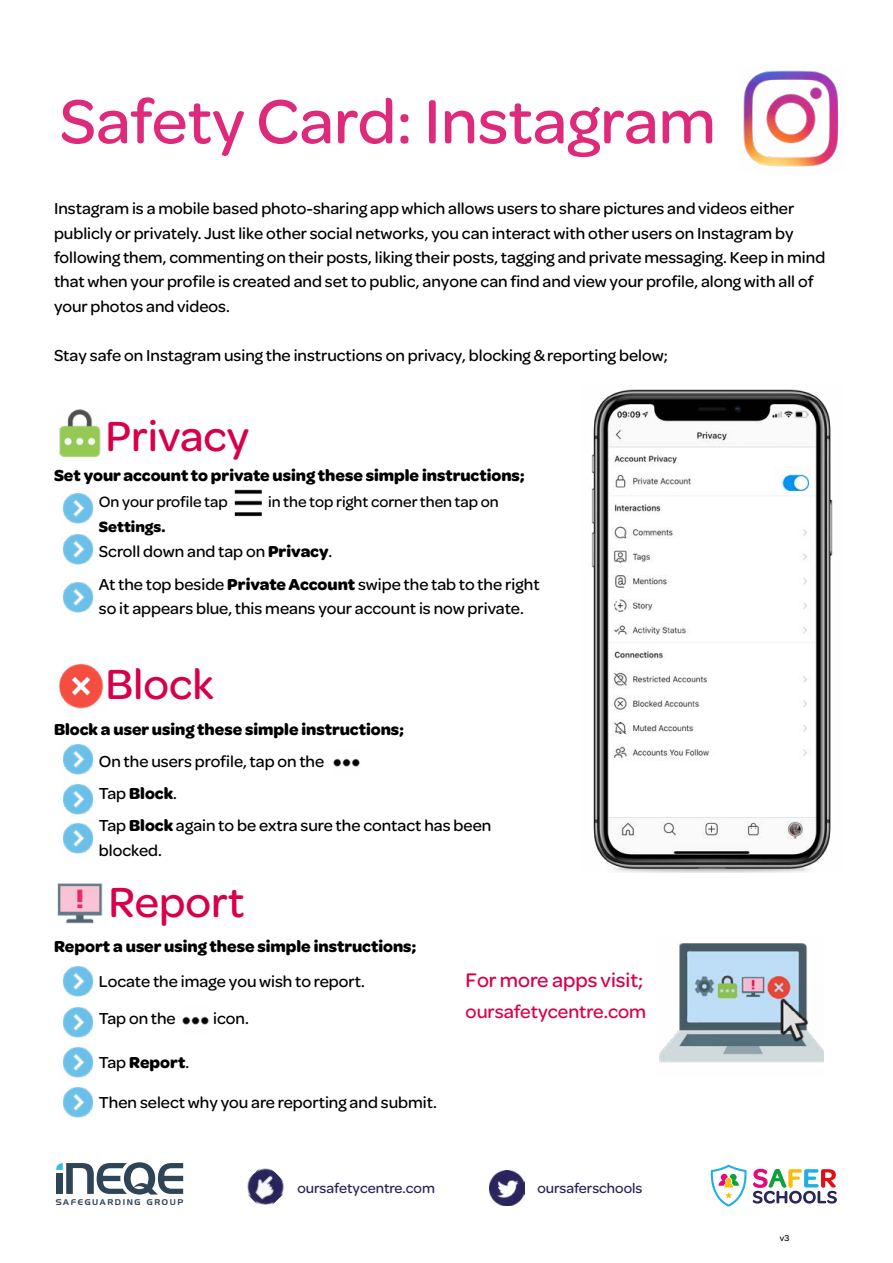
<style>
.page{position:relative;width:893px;height:1263px;background:#fff}
.page>*{position:absolute;margin:0;border:0;box-sizing:border-box;transform-origin:0 0}
.t1{font:500 66px "Omnes";color:#dd2a7b}
.t2{font:500 45px "Omnes";color:#d7004c}
.t3{font:500 21px "Omnes";color:#d7004c}
.t4{font:500 19.5px "Omnes";color:#d7004c}
.t5{font:500 16.95px/24.5px "Omnes";color:#000}
.t6{font:700 16.95px "Omnes";color:#000}
.t7{font:500 15.9px "Omnes";color:#000}
.t8{font:700 15.9px "Omnes";color:#000}
.t9{font:500 14.85px "Omnes";color:#29235c}
.t10{font:500 9px "Omnes";color:#000}
.t11{font:8.1px "Handel Gothic";letter-spacing:.2em;color:#334458}
.s1{font-weight:700}
.s2{font-weight:500}
</style>
<div class="page">
<img style="left:743px;top:70px;width:95px;height:97px">
<img style="left:63px;top:493px;width:31px;height:31px">
<img style="left:63px;top:534px;width:31px;height:31px">
<img style="left:63px;top:582px;width:31px;height:31px">
<img style="left:63px;top:744px;width:31px;height:31px">
<img style="left:63px;top:784px;width:31px;height:31px">
<img style="left:63px;top:823px;width:31px;height:31px">
<img style="left:63px;top:966px;width:31px;height:31px">
<img style="left:63px;top:1007px;width:31px;height:31px">
<img style="left:63px;top:1047px;width:31px;height:31px">
<img style="left:63px;top:1087px;width:31px;height:31px">
<img style="left:59px;top:410px;width:42px;height:47px">
<img style="left:58px;top:664px;width:46px;height:45px">
<img style="left:57px;top:883px;width:46px;height:41px">
<img style="left:659px;top:943px;width:164px;height:120px">
<img style="left:759px;top:986px;width:64px;height:56px">
<img style="left:591px;top:389px;width:242px;height:484px">
<img style="left:182px;top:1016px;width:27px;height:9px">
<svg style="left:753px;top:1169px;width:84px;height:34px"></svg>
<svg style="left:711px;top:1165px;width:36px;height:41px"></svg>
<svg style="left:56px;top:1162px;width:127px;height:32px"></svg>
<img style="left:247px;top:1168px;width:37px;height:37px">
<img style="left:490px;top:1170px;width:35px;height:36px">
<img style="left:333px;top:758px;width:27px;height:9px">
<img style="left:234px;top:489px;width:28px;height:28px">
<h1 class="t1" style="left:60px;top:76px;width:658px">Safety Card: Instagram</h1>
<p class="t5" style="left:54px;top:195px;width:773px">Instagram is a mobile based photo-sharing app which allows users to share pictures and videos either publicly or privately. Just like other social networks, you can interact with other users on Instagram by following them, commenting on their posts, liking their posts, tagging and private messaging. Keep in mind that when your profile is created and set to public, anyone can find and view your profile, along with all of your photos and videos.</p>
<p class="t5" style="left:54px;top:342px;width:615px">Stay safe on Instagram using the instructions on privacy, blocking &amp; reporting below;</p>
<h2 class="t2" style="left:105px;top:405px;width:145px">Privacy</h2>
<p class="t6" style="left:54px;top:464px;width:472px">Set your account to private using these simple instructions;</p>
<p class="t7" style="left:99px;top:491px;width:130px">On your profile tap</p>
<p class="t7" style="left:268px;top:491px;width:232px">in the top right corner then tap on</p>
<p class="t8" style="left:99px;top:515px;width:68px">Settings.</p>
<p class="t5" style="left:99px;top:534px;width:442px;line-height:32.7px">Scroll down and tap on <span class="s1">Privacy</span>.<br>At the top beside <span class="s1">Private Account</span> swipe the tab to the right</p>
<p class="t5" style="left:99px;top:595px;width:426px">so it appears blue, this means your account is now private.</p>
<h2 class="t2" style="left:105px;top:653px;width:110px">Block</h2>
<p class="t6" style="left:54px;top:717px;width:351px">Block a user using these simple instructions;</p>
<p class="t5" style="left:99px;top:744px;width:394px;line-height:32.1px">On the users profile, tap on the<br>Tap <span class="s1">Block</span>.<br>Tap <span class="s1">Block</span> again to be extra sure the contact has been</p>
<p class="t5" style="left:99px;top:837px;width:65px">blocked.</p>
<h2 class="t2" style="left:108px;top:871px;width:138px">Report</h2>
<p class="t6" style="left:54px;top:934px;width:364px">Report a user using these simple instructions;</p>
<p class="t5" style="left:99px;top:962px;width:267px;line-height:36.9px">Locate the image you wish to report.<br>Tap on the</p>
<p class="t5" style="left:213px;top:1005px;width:37px">icon.</p>
<p class="t6" style="left:99px;top:1050px;width:92px"><span class="s2">Tap</span> Report<span class="s2">.</span></p>
<p class="t5" style="left:99px;top:1089px;width:340px">Then select why you are reporting and submit.</p>
<p class="t3" style="left:466px;top:966px;width:179px">For more apps visit;</p>
<p class="t4" style="left:466px;top:998px;width:182px">oursafetycentre.com</p>
<p class="t11" style="left:56px;top:1198px;width:129px">SAFEGUARDING GROUP</p>
<p class="t9" style="left:297px;top:1178px;width:139px">oursafetycentre.com</p>
<p class="t9" style="left:537px;top:1178px;width:107px">oursaferschools</p>
<p class="t10" style="left:780px;top:1231px;width:11px">v3</p>
</div>
